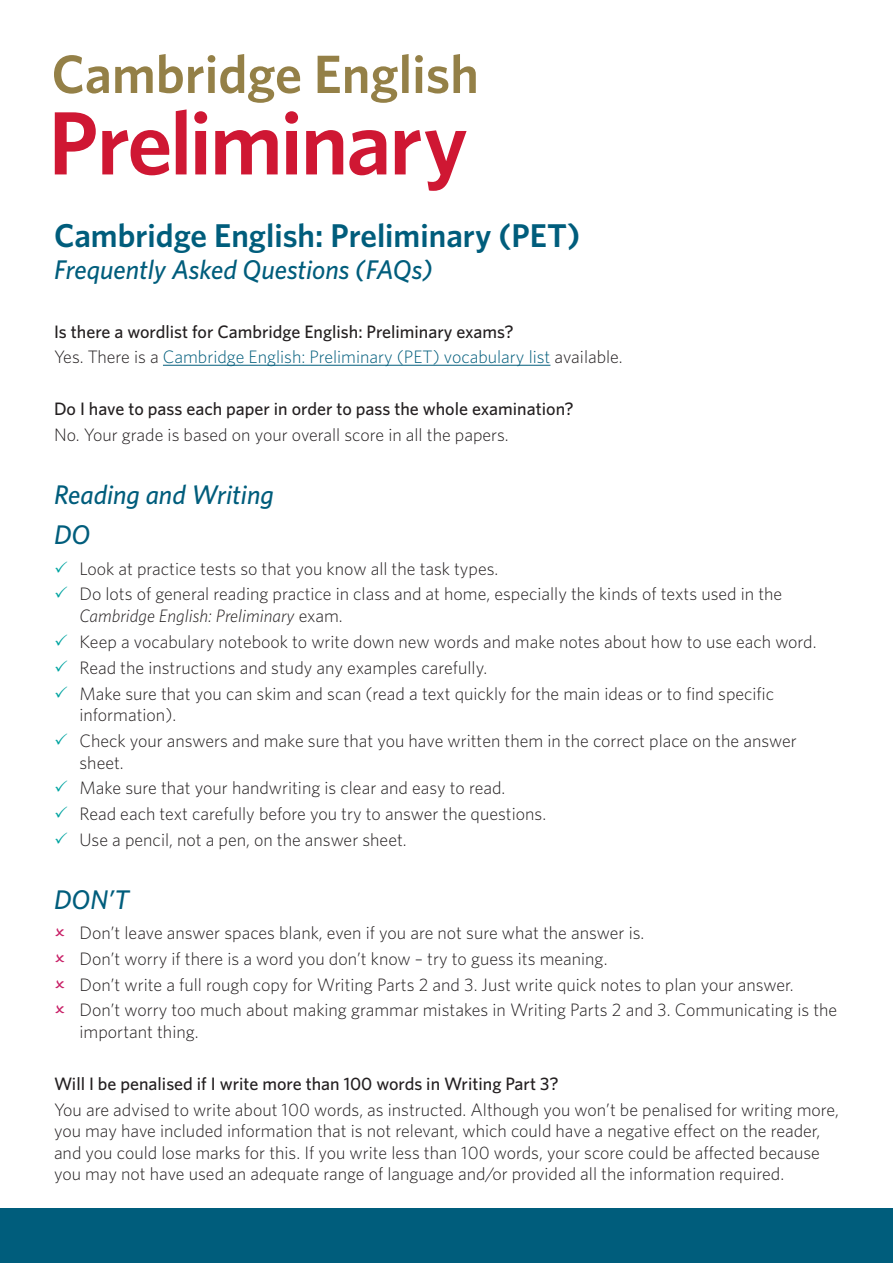
<style>
.page{position:relative;width:893px;height:1263px;background:#fff}
.page>*{position:absolute;margin:0;border:0;box-sizing:border-box;transform-origin:0 0}
.t1{font:600 33px "Whitney";color:#005d7c}
.Headings{font:italic 500 27px "Whitney";color:#005d7c}
.Answers{font:300 18px/21.6px "Whitney";color:#231f20}
.Questions{font:500 18px "Whitney";color:#231f20}
.Answers-2{font:300 18px "Whitney";color:#005d7c}
.s1{color:#231f20}
.s2{font-style:italic}
</style>
<div class="page">
<div style="left:0;top:1209px;width:893px;height:54px;background:#005d7c"></div>
<hr style="left:163px;top:365px;width:387px;height:1px;background:#005d7c">
<svg style="left:54px;top:55px;width:55px;height:39px"></svg>
<svg style="left:115px;top:66px;width:38px;height:27px"></svg>
<svg style="left:159px;top:54px;width:141px;height:49px"></svg>
<svg style="left:318px;top:54px;width:91px;height:49px"></svg>
<svg style="left:415px;top:54px;width:61px;height:40px"></svg>
<svg style="left:55px;top:112px;width:41px;height:62px"></svg>
<svg style="left:102px;top:130px;width:67px;height:45px"></svg>
<svg style="left:176px;top:109px;width:11px;height:65px"></svg>
<svg style="left:194px;top:111px;width:13px;height:63px"></svg>
<svg style="left:215px;top:130px;width:63px;height:44px"></svg>
<svg style="left:285px;top:111px;width:13px;height:63px"></svg>
<svg style="left:306px;top:130px;width:37px;height:44px"></svg>
<svg style="left:349px;top:130px;width:37px;height:45px"></svg>
<svg style="left:395px;top:130px;width:72px;height:61px"></svg>
<p class="t1" style="left:54px;top:213px;width:528px">Cambridge English: Preliminary (PET)</p>
<p class="Headings" style="left:54px;top:252px;width:380px">Frequently Asked Questions (FAQs)</p>
<p class="Questions" style="left:54px;top:319px;width:461px">Is there a wordlist for Cambridge English: Preliminary exams?</p>
<p class="Answers-2" style="left:54px;top:345px;width:570px"><span class="s1">Yes. There is a</span> Cambridge English: Preliminary (PET) vocabulary list <span class="s1">available.</span></p>
<p class="Questions" style="left:54px;top:397px;width:521px">Do I have to pass each paper in order to pass the whole examination?</p>
<p class="Answers" style="left:54px;top:423px;width:456px">No. Your grade is based on your overall score in all the papers.</p>
<p class="Headings" style="left:54px;top:476px;width:221px">Reading and Writing</p>
<p class="Headings" style="left:54px;top:517px;width:38px">DO</p>
<p class="Answers" style="left:80px;top:557px;width:420px">Look at practice tests so that you know all the task types.</p>
<p class="Answers" style="left:80px;top:583px;width:704px">Do lots of general reading practice in class and at home, especially the kinds of texts used in the<br><span class="s2">Cambridge English: Preliminary</span> exam.</p>
<p class="Answers" style="left:80px;top:630px;width:738px">Keep a vocabulary notebook to write down new words and make notes about how to use each word.</p>
<p class="Answers" style="left:80px;top:656px;width:409px">Read the instructions and study any examples carefully.</p>
<p class="Answers" style="left:80px;top:682px;width:696px">Make sure that you can skim and scan (read a text quickly for the main ideas or to find specific information).</p>
<p class="Answers" style="left:80px;top:729px;width:719px">Check your answers and make sure that you have written them in the correct place on the answer sheet.</p>
<p class="Answers" style="left:80px;top:777px;width:427px">Make sure that your handwriting is clear and easy to read.</p>
<p class="Answers" style="left:80px;top:803px;width:468px">Read each text carefully before you try to answer the questions.</p>
<p class="Answers" style="left:80px;top:828px;width:329px">Use a pencil, not a pen, on the answer sheet.</p>
<p class="Headings" style="left:54px;top:881px;width:77px">DON’T</p>
<p class="Answers" style="left:80px;top:921px;width:566px">Don’t leave answer spaces blank, even if you are not sure what the answer is.</p>
<p class="Answers" style="left:80px;top:947px;width:529px">Don’t worry if there is a word you don’t know – try to guess its meaning.</p>
<p class="Answers" style="left:80px;top:973px;width:716px">Don’t write a full rough copy for Writing Parts 2 and 3. Just write quick notes to plan your answer.</p>
<p class="Answers" style="left:80px;top:999px;width:759px">Don’t worry too much about making grammar mistakes in Writing Parts 2 and 3. Communicating is the important thing.</p>
<p class="Questions" style="left:54px;top:1071px;width:506px">Will I be penalised if I write more than 100 words in Writing Part 3?</p>
<p class="Answers" style="left:54px;top:1098px;width:786px">You are advised to write about 100 words, as instructed. Although you won’t be penalised for writing more, you may have included information that is not relevant, which could have a negative effect on the reader, and you could lose marks for this. If you write less than 100 words, your score could be affected because you may not have used an adequate range of language and/or provided all the information required.</p>
</div>
